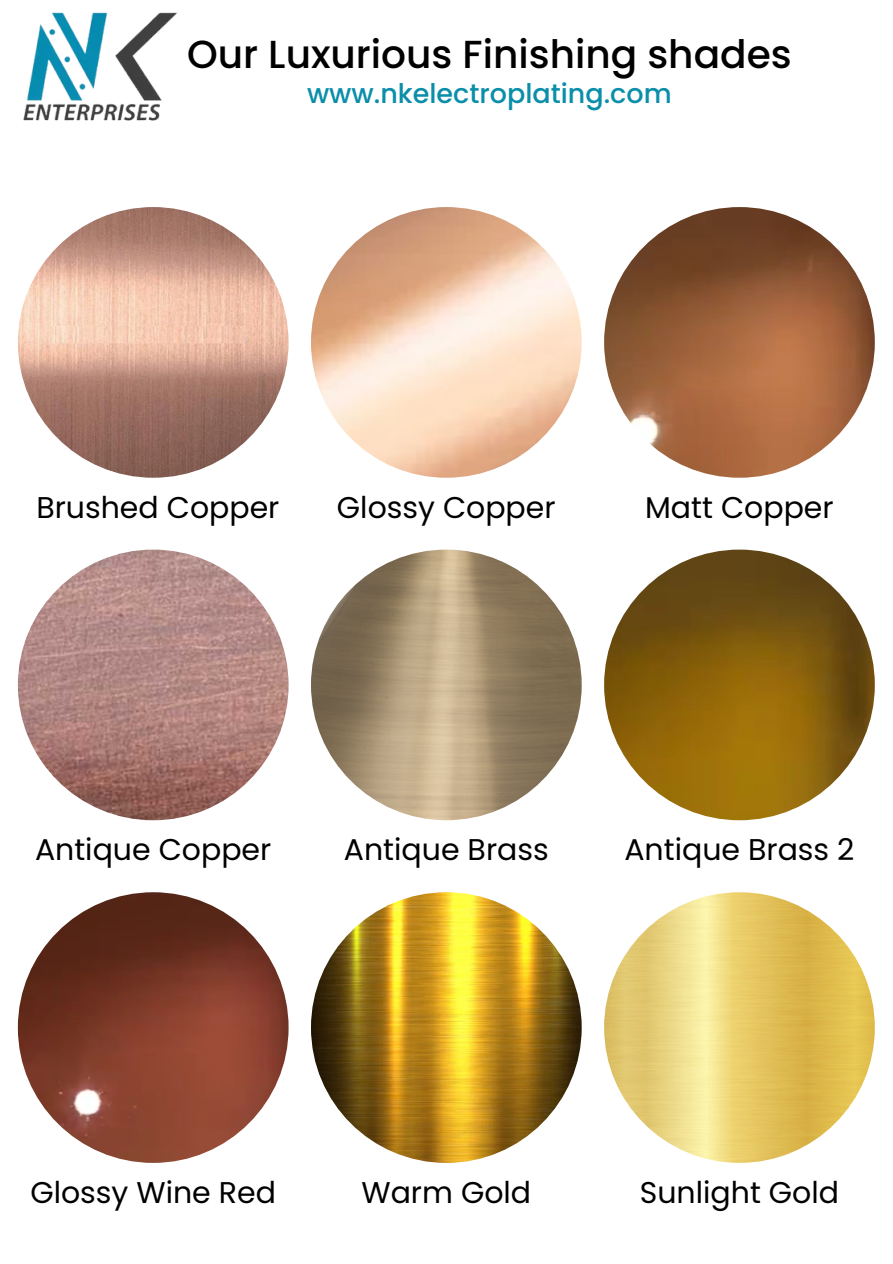
<style>
.page{position:relative;width:893px;height:1264px;background:#fff}
.page>*{position:absolute;margin:0;border:0;box-sizing:border-box;transform-origin:0 0}
.t1{font:500 39.15px "Poppins";color:#000}
.t2{font:30px "Poppins";color:#000}
.t3{font:500 27px "Poppins";color:#0a8ea9}
</style>
<div class="page">
<img style="left:23px;top:12px;width:154px;height:109px">
<img style="left:18px;top:207px;width:270px;height:271px;border-radius:50%">
<img style="left:311px;top:207px;width:270px;height:271px;border-radius:50%">
<img style="left:604px;top:207px;width:270px;height:271px;border-radius:50%">
<img style="left:18px;top:549px;width:270px;height:271px;border-radius:50%">
<img style="left:311px;top:549px;width:270px;height:271px;border-radius:50%">
<img style="left:604px;top:549px;width:270px;height:271px;border-radius:50%">
<img style="left:18px;top:892px;width:270px;height:270px;border-radius:50%">
<img style="left:311px;top:892px;width:270px;height:270px;border-radius:50%">
<img style="left:604px;top:892px;width:270px;height:270px;border-radius:50%">
<p class="t1" style="left:187px;top:27px;width:606px">Our Luxurious Finishing shades</p>
<p class="t3" style="left:307px;top:75px;width:366px">www.nkelectroplating.com</p>
<p class="t2" style="left:36px;top:486px;width:244px">Brushed Copper</p>
<p class="t2" style="left:337px;top:486px;width:220px">Glossy Copper</p>
<p class="t2" style="left:645px;top:486px;width:190px">Matt Copper</p>
<p class="t2" style="left:35px;top:828px;width:238px">Antique Copper</p>
<p class="t2" style="left:344px;top:828px;width:206px">Antique Brass</p>
<p class="t2" style="left:624px;top:828px;width:231px">Antique Brass 2</p>
<p class="t2" style="left:30px;top:1171px;width:247px">Glossy Wine Red</p>
<p class="t2" style="left:361px;top:1171px;width:171px">Warm Gold</p>
<p class="t2" style="left:639px;top:1171px;width:201px">Sunlight Gold</p>
</div>
